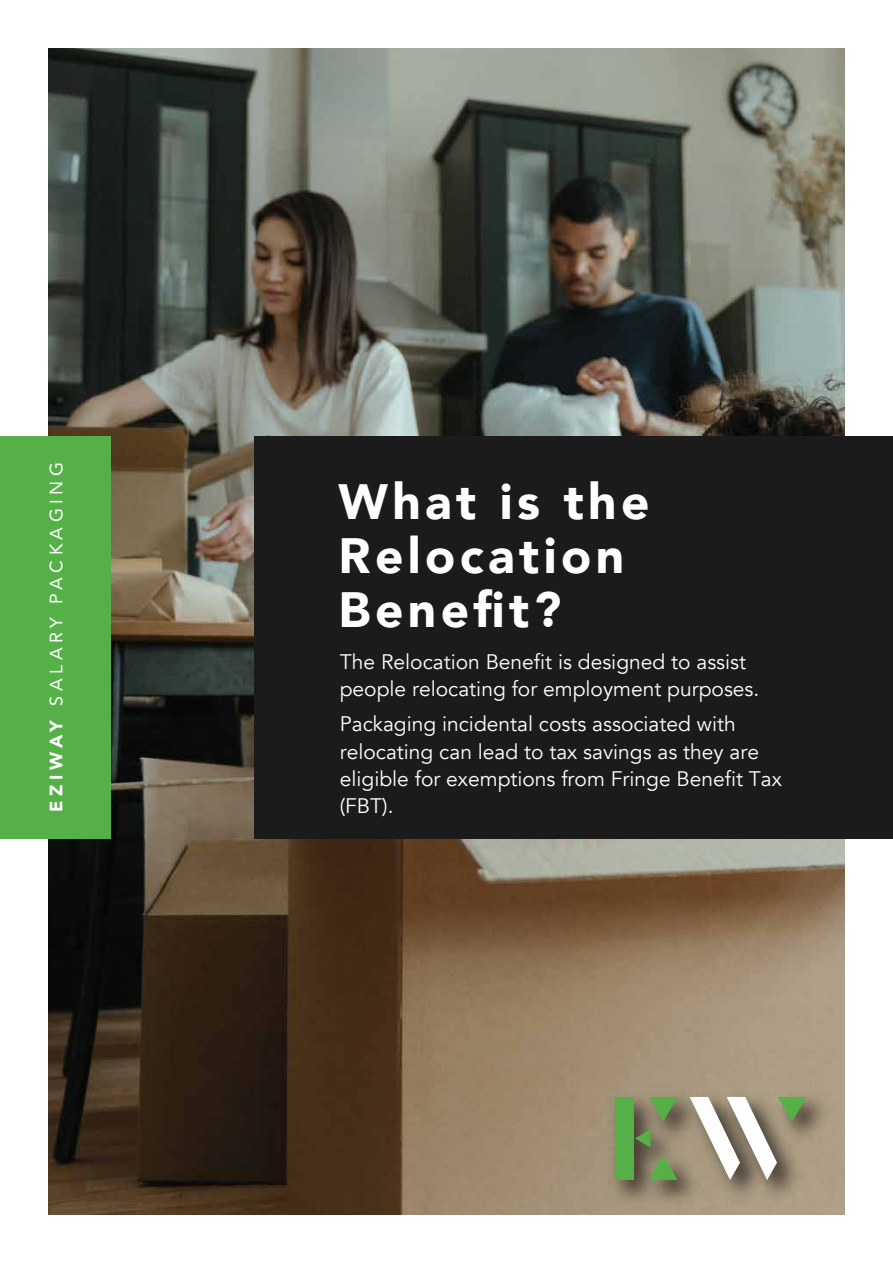
<style>
.page{position:relative;width:893px;height:1263px;background:#fff}
.page>*{position:absolute;margin:0;border:0;box-sizing:border-box;transform-origin:0 0}
.t1{font:900 49.5px/54px "Avenir";letter-spacing:.09em;color:#fff}
.t2{font:21px/27.3px "Avenir";color:#fff}
.t3{font:900 19.5px "Avenir";letter-spacing:.2em;color:#fff}
.t4{font:18px "Avenir";letter-spacing:.25em;color:#fff}
.s1{font-weight:900}
</style>
<div class="page">
<img style="left:48px;top:48px;width:797px;height:1167px">
<div style="left:0;top:436px;width:110px;height:402px;background:#55b147"></div>
<div style="left:254px;top:436px;width:639px;height:402px;background:#1b1b1b"></div>
<img style="left:602px;top:1084px;width:238px;height:129px">
<div style="left:615px;top:1097px;width:18px;height:83px;background:#55b147"></div>
<svg style="left:635px;top:1097px;width:171px;height:83px"></svg>
<div style="left:254px;top:649px;width:639px;height:190px;background:#1b1b1b"></div>
<p class="t4" style="left:42px;top:811px;width:351px;rotate:-90deg"><span class="s1">EZIWAY</span> SALARY PACKAGING</p>
<p class="t3" style="left:41px;top:763px;width:260px;rotate:-90deg">SALARY PACKAGING</p>
<h1 class="t1" style="left:338px;top:474px;width:313px">What is the<br>Relocation<br>Benefit?</h1>
<p class="t2" style="left:340px;top:649px;width:421px">The Relocation Benefit is designed to assist people relocating for employment purposes.</p>
<p class="t2" style="left:340px;top:711px;width:444px">Packaging incidental costs associated with relocating can lead to tax savings as they are eligible for exemptions from Fringe Benefit Tax (FBT).</p>
</div>
